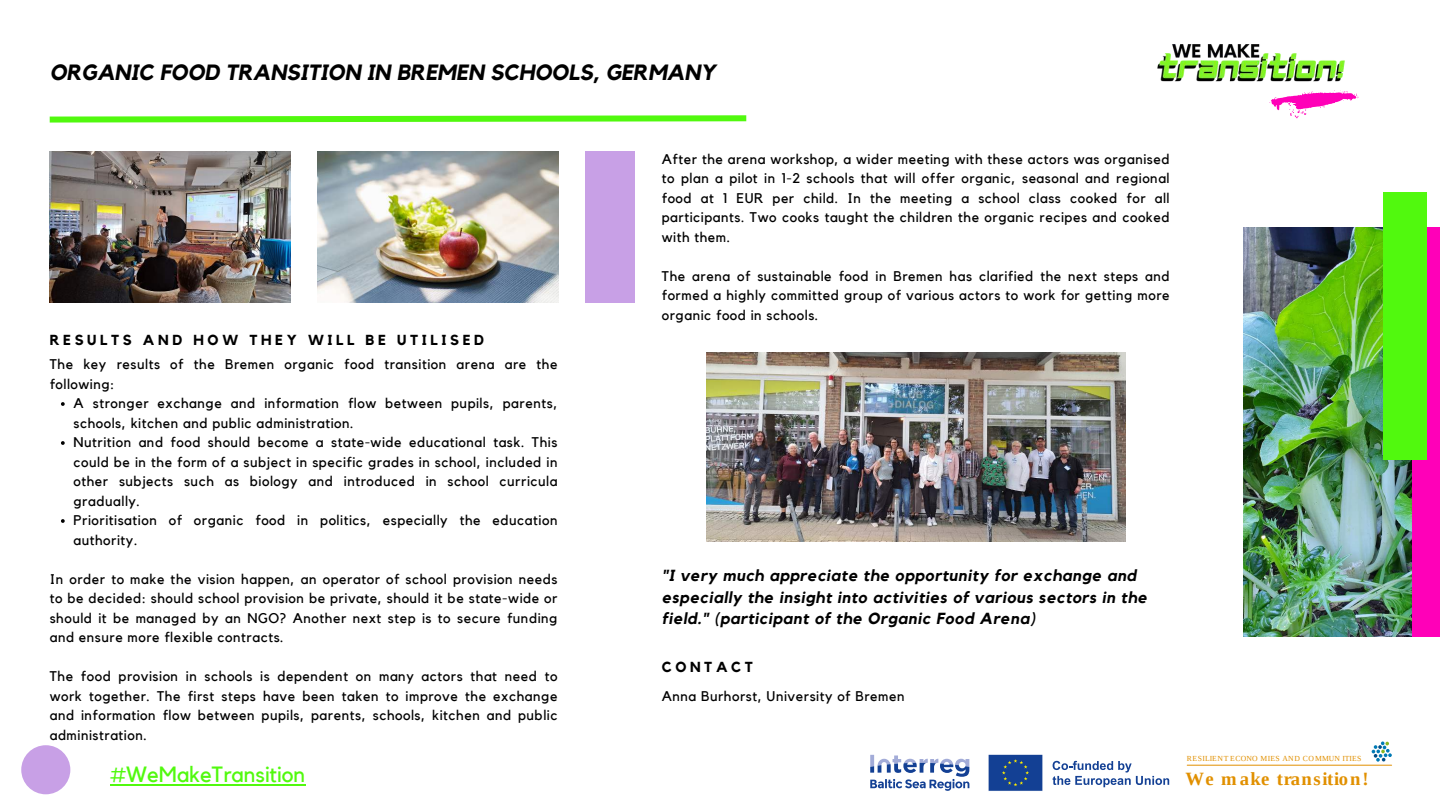
<style>
.page{position:relative;width:1440px;height:810px;background:#fff}
.page>*{position:absolute;margin:0;border:0;box-sizing:border-box;transform-origin:0 0}
.t1{font:italic 700 22px "Kollektif";color:#000}
.t2{font:22px "Kollektif";color:#51f90e}
.t3{font:700 18.7px "Liberation Serif";letter-spacing:.055em;color:#e19000}
.t4{font:italic 700 16px/21.8px "Kollektif";letter-spacing:.04em;color:#000}
.t5{font:700 14.5px "Kollektif";letter-spacing:.25em;color:#000}
.t6{font:14px/19.5px "Kollektif";letter-spacing:.04em;color:#000;text-align:justify}
.t7{font:7.7px "Liberation Serif";letter-spacing:.04em;color:#e19000}
</style>
<div class="page">
<img style="left:50px;top:152px;width:240px;height:151px">
<svg style="left:49px;top:115px;width:698px;height:8px;background:#7cfa4a"></svg>
<hr style="left:1187px;top:765px;width:205px;height:1px;background:#e19000">
<svg style="left:988px;top:754px;width:55px;height:37px;background:#244d95"></svg>
<svg style="left:1053px;top:761px;width:116px;height:26px"></svg>
<svg style="left:870px;top:755px;width:99px;height:36px"></svg>
<svg style="left:1372px;top:741px;width:20px;height:21px"></svg>
<svg style="left:1269px;top:91px;width:90px;height:27px"></svg>
<img style="left:1157px;top:44px;width:188px;height:47px">
<div style="left:21px;top:745px;width:49px;height:49px;background:#c8a0e6;border-radius:50%"></div>
<div style="left:585px;top:152px;width:50px;height:151px;background:#c8a0e6"></div>
<img style="left:1244px;top:227px;width:168px;height:409px">
<div style="left:1412px;top:227px;width:28px;height:409px;background:#ff00b8"></div>
<div style="left:1383px;top:192px;width:44px;height:267px;background:#51f90e"></div>
<img style="left:317px;top:152px;width:241px;height:151px">
<img style="left:706px;top:352px;width:419px;height:189px">
<svg style="left:61px;top:402px;width:4px;height:4px"></svg>
<svg style="left:61px;top:441px;width:4px;height:4px"></svg>
<svg style="left:61px;top:519px;width:4px;height:4px"></svg>
<hr style="left:110px;top:784px;width:195px;height:1px;background:#51f90e">
<h1 class="t1" style="left:50px;top:59px;width:668px">ORGANIC FOOD TRANSITION IN BREMEN SCHOOLS, GERMANY</h1>
<p class="t5" style="left:50px;top:331px;width:436px">RESULTS AND HOW THEY WILL BE UTILISED</p>
<p class="t6" style="left:50px;top:355px;width:509px">The key results of the Bremen organic food transition arena are the following:</p>
<p class="t6" style="left:73px;top:394px;width:485px;text-align:left">A stronger exchange and information flow between pupils, parents, schools, kitchen and public administration.<br>Nutrition and food should become a state-wide educational task. This could be in the form of a subject in specific grades in school, included in other subjects such as biology and introduced in school curricula gradually.<br>Prioritisation of organic food in politics, especially the education authority.</p>
<p class="t6" style="left:50px;top:569px;width:509px">In order to make the vision happen, an operator of school provision needs to be decided: should school provision be private, should it be state-wide or should it be managed by an NGO? Another next step is to secure funding and ensure more flexible contracts.</p>
<p class="t6" style="left:50px;top:667px;width:509px">The food provision in schools is dependent on many actors that need to work together. The first steps have been taken to improve the exchange and information flow between pupils, parents, schools, kitchen and public administration.</p>
<h1 class="t2" style="left:110px;top:762px;width:197px">#WeMakeTransition</h1>
<p class="t6" style="left:662px;top:149px;width:509px">After the arena workshop, a wider meeting with these actors was organised to plan a pilot in 1-2 schools that will offer organic, seasonal and regional food at 1 EUR per child. In the meeting a school class cooked for all participants. Two cooks taught the children the organic recipes and cooked with them.</p>
<p class="t6" style="left:662px;top:266px;width:509px">The arena of sustainable food in Bremen has clarified the next steps and formed a highly committed group of various actors to work for getting more organic food in schools.</p>
<p class="t4" style="left:662px;top:564px;width:487px">"I very much appreciate the opportunity for exchange and especially the insight into activities of various sectors in the field." (participant of the Organic Food Arena)</p>
<p class="t5" style="left:662px;top:659px;width:93px">CONTACT</p>
<p class="t6" style="left:662px;top:686px;width:244px">Anna Burhorst, University of Bremen</p>
<p class="t7" style="left:1187px;top:754px;width:176px">RESILIENT ECONO MIES AND COMMUN ITIES</p>
<h2 class="t3" style="left:1185px;top:766px;width:185px">We m ake transition!</h2>
</div>
